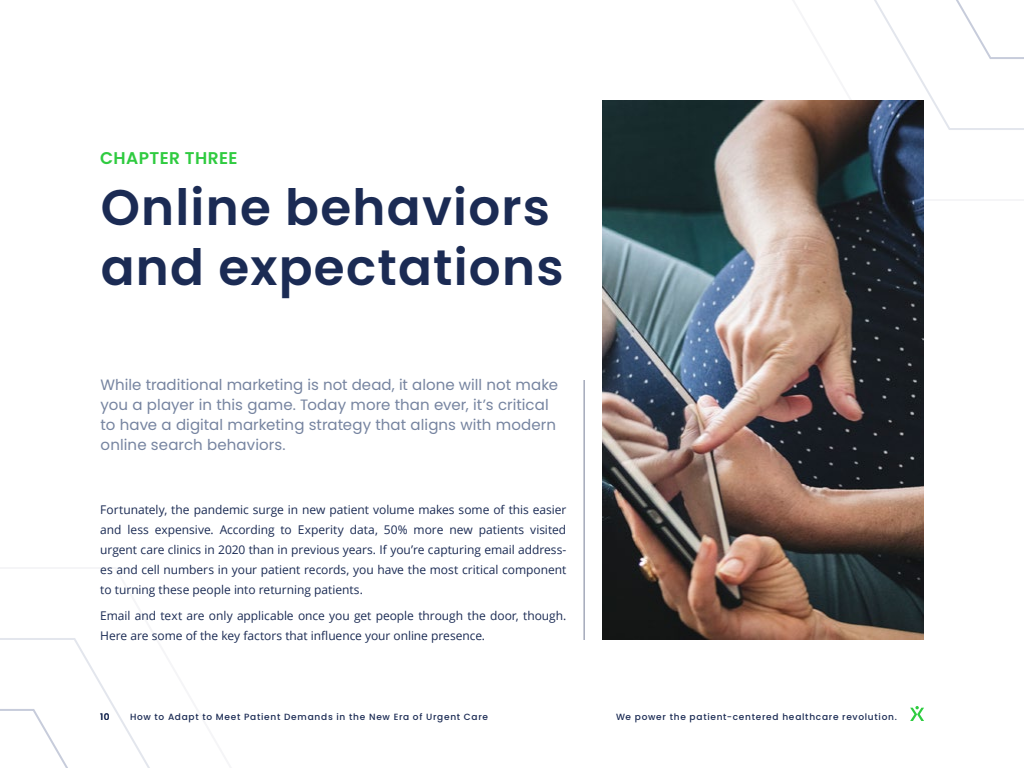
<style>
.page{position:relative;width:1024px;height:768px;background:#fff}
.page>*{position:absolute;margin:0;border:0;box-sizing:border-box;transform-origin:0 0}
.t1{font:600 50px/60px "Poppins";letter-spacing:.025em;color:#1b2b54}
.t2{font:600 17px "Poppins";letter-spacing:.025em;color:#2fcb40}
.t3{font:15px/20px "Poppins";letter-spacing:.005em;color:#7684a0}
.t4{font:12px/20px "Open Sans";letter-spacing:-.005em;color:#1b2b54;text-align:justify}
.t5{font:500 9px "Poppins";letter-spacing:.08em;color:#1b2b54}
</style>
<div class="page">
<svg style="left:0;top:638px;width:150px;height:130px"></svg>
<svg style="left:874px;top:0;width:150px;height:130px"></svg>
<svg style="left:910px;top:706px;width:14px;height:15px"></svg>
<img style="left:602px;top:100px;width:322px;height:540px">
<hr style="left:584px;top:380px;width:1px;height:260px;background:#767f98">
<h2 class="t2" style="left:100px;top:148px;width:139px">CHAPTER THREE</h2>
<h1 class="t1" style="left:101px;top:178px;width:465px">Online behaviors and expectations</h1>
<p class="t3" style="left:101px;top:375px;width:459px">While traditional marketing is not dead, it alone will not make you a player in this game. Today more than ever, it’s critical to have a digital marketing strategy that aligns with modern online search behaviors.</p>
<p class="t4" style="left:100px;top:499px;width:468px">Fortunately, the pandemic surge in new patient volume makes some of this easier and less expensive. According to Experity data, 50% more new patients visited urgent care clinics in 2020 than in previous years. If you’re capturing email address&shy;es and cell numbers in your patient records, you have the most critical component to turning these people into returning patients.</p>
<p class="t4" style="left:100px;top:605px;width:468px">Email and text are only applicable once you get people through the door, though.<br>Here are some of the key factors that influence your online presence.</p>
<p class="t5" style="left:100px;top:712px;width:11px">10</p>
<p class="t5" style="left:130px;top:712px;width:360px">How to Adapt to Meet Patient Demands in the New Era of Urgent Care</p>
<p class="t5" style="left:616px;top:712px;width:282px">We power the patient-centered healthcare revolution.</p>
</div>
